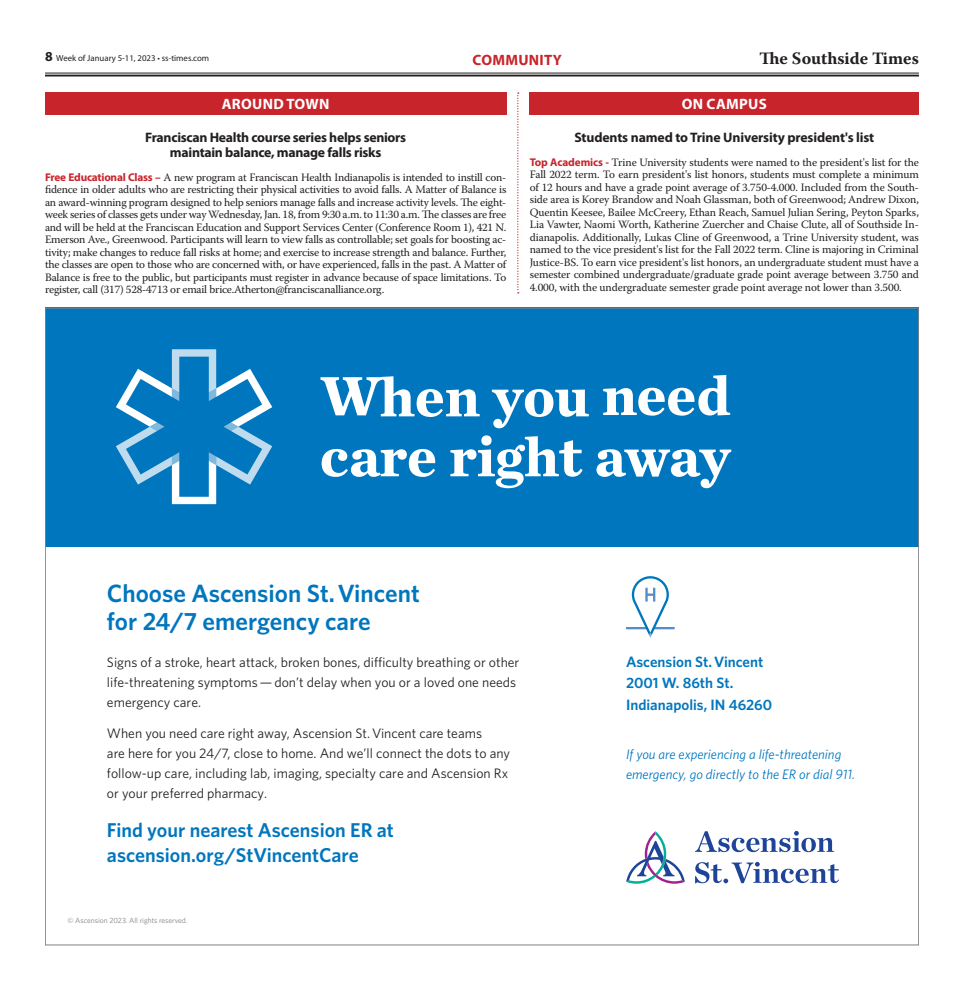
<style>
.page{position:relative;width:964px;height:990px;background:#fff}
.page>*{position:absolute;margin:0;border:0;box-sizing:border-box;transform-origin:0 0}
.t1{font:700 57.5px/59.9px "Chronicle Text G1";letter-spacing:-.005em;color:#fff}
.t2{font:600 25px/28.8px "Whitney";color:#0076be}
.t3{font:600 20px/25px "Whitney";color:#0076be}
.t4{font:700 17.38px "Warnock Pro";color:#231f20}
.t5{font:600 15px/21.2px "Whitney";color:#0076be}
.Body_Copy{font:700 15px "Myriad Pro";letter-spacing:.02em;color:#fff}
.Briefs{font:700 15px "Myriad Pro";letter-spacing:.02em;color:#c8242b}
.t6{font:13.75px/20px "Whitney";color:#231f20}
.Headline_-_11pt{font:700 13.75px/15px "Myriad Pro";letter-spacing:-.02em;color:#231f20;text-align:center}
.t7{font:italic 13.75px/20px "Whitney";color:#0076be}
.Body_Copy-2{font:11.25px/12.5px "Warnock Pro";letter-spacing:-.015em;color:#231f20;text-align:justify}
.t8{font:8.75px "Myriad Pro";color:#231f20}
.t9{font:7.5px "Whitney";color:#808285}
.s1{font-weight:700;font-size:13.75px}
.s2{font-family:"Myriad Pro";font-weight:700;color:#c8242b}
</style>
<div class="page">
<hr style="left:45px;top:73px;width:873px;height:1px;background:#231f20">
<hr style="left:45px;top:75px;width:873px;height:2px;background:#231f20">
<div style="left:45px;top:308px;width:873px;height:239px;background:#0076be"></div>
<svg style="left:116px;top:349px;width:156px;height:155px"></svg>
<svg style="left:626px;top:576px;width:48px;height:62px"></svg>
<svg style="left:626px;top:831px;width:58px;height:53px"></svg>
<svg style="left:695px;top:831px;width:138px;height:21px"></svg>
<svg style="left:695px;top:862px;width:143px;height:21px"></svg>
<div style="left:45px;top:92px;width:461px;height:23px;background:#c8242b"></div>
<div style="left:529px;top:92px;width:389px;height:23px;background:#c8242b"></div>
<svg style="left:517px;top:92px;width:1px;height:201px"></svg>
<p class="t8" style="left:45px;top:53px;width:165px"><span class="s1">8</span> Week of January 5-11, 2023 • ss-times.com</p>
<p class="Briefs" style="left:472px;top:50px;width:91px">COMMUNITY</p>
<h3 class="t4" style="left:759px;top:48px;width:161px">The Southside Times</h3>
<p class="Body_Copy" style="left:222px;top:95px;width:109px">AROUND TOWN</p>
<p class="Body_Copy" style="left:681px;top:95px;width:86px">ON CAMPUS</p>
<p class="Headline_-_11pt" style="left:574px;top:130px;width:301px">Students named to Trine University president's list</p>
<p class="Body_Copy-2" style="left:529px;top:156px;width:390px"><span class="s2">Top Academics -</span> Trine University students were named to the president's list for the Fall 2022 term. To earn president's list honors, students must complete a minimum of 12 hours and have a grade point average of 3.750-4.000. Included from the South&shy;side area is Korey Brandow and Noah Glassman, both of Greenwood; Andrew Dixon, Quentin Keesee, Bailee McCreery, Ethan Reach, Samuel Julian Sering, Peyton Sparks, Lia Vawter, Naomi Worth, Katherine Zuercher and Chaise Clute, all of Southside In&shy;dianapolis. Additionally, Lukas Cline of Greenwood, a Trine University student, was named to the vice president's list for the Fall 2022 term. Cline is majoring in Criminal Justice-BS. To earn vice president's list honors, an undergraduate student must have a semester combined undergraduate/graduate grade point average between 3.750 and 4.000, with the undergraduate semester grade point average not lower than 3.500.</p>
<p class="Headline_-_11pt" style="left:145px;top:130px;width:262px">Franciscan Health course series helps seniors maintain balance, manage falls risks</p>
<p class="Body_Copy-2" style="left:45px;top:171px;width:462px"><span class="s2">Free Educational Class –</span> A new program at Franciscan Health Indianapolis is intended to instill con&shy;fidence in older adults who are restricting their physical activities to avoid falls. A Matter of Balance is an award-winning program designed to help seniors manage falls and increase activity levels. The eight&shy;week series of classes gets under way Wednesday, Jan. 18, from 9:30 a.m. to 11:30 a.m. The classes are free and will be held at the Franciscan Education and Support Services Center (Conference Room 1), 421 N.<br>Emerson Ave., Greenwood. Participants will learn to view falls as controllable; set goals for boosting ac&shy;tivity; make changes to reduce fall risks at home; and exercise to increase strength and balance. Further, the classes are open to those who are concerned with, or have experienced, falls in the past. A Matter of Balance is free to the public, but participants must register in advance because of space limitations. To register, call (317) 528-4713 or email brice.Atherton@franciscanalliance.org.</p>
<p class="t1" style="left:320px;top:364px;width:412px">When you need care right away</p>
<p class="t2" style="left:107px;top:578px;width:314px">Choose Ascension St. Vincent for 24/7 emergency care</p>
<p class="t6" style="left:107px;top:652px;width:413px">Signs of a stroke, heart attack, broken bones, difficulty breathing or other life-threatening symptoms — don’t delay when you or a loved one needs emergency care.</p>
<p class="t6" style="left:107px;top:723px;width:404px">When you need care right away, Ascension St. Vincent care teams<br>are here for you 24/7, close to home. And we’ll connect the dots to any follow-up care, including lab, imaging, specialty care and Ascension Rx or your preferred pharmacy.</p>
<p class="t3" style="left:107px;top:817px;width:288px">Find your nearest Ascension ER at ascension.org/StVincentCare</p>
<p class="t9" style="left:68px;top:915px;width:121px">© Ascension 2023. All rights reserved.</p>
<p class="t5" style="left:625px;top:651px;width:148px">Ascension St. Vincent<br>2001 W. 86th St.<br>Indianapolis, IN 46260</p>
<p class="t7" style="left:625px;top:744px;width:230px">If you are experiencing a life-threatening emergency, go directly to the ER or dial 911.</p>
</div>
